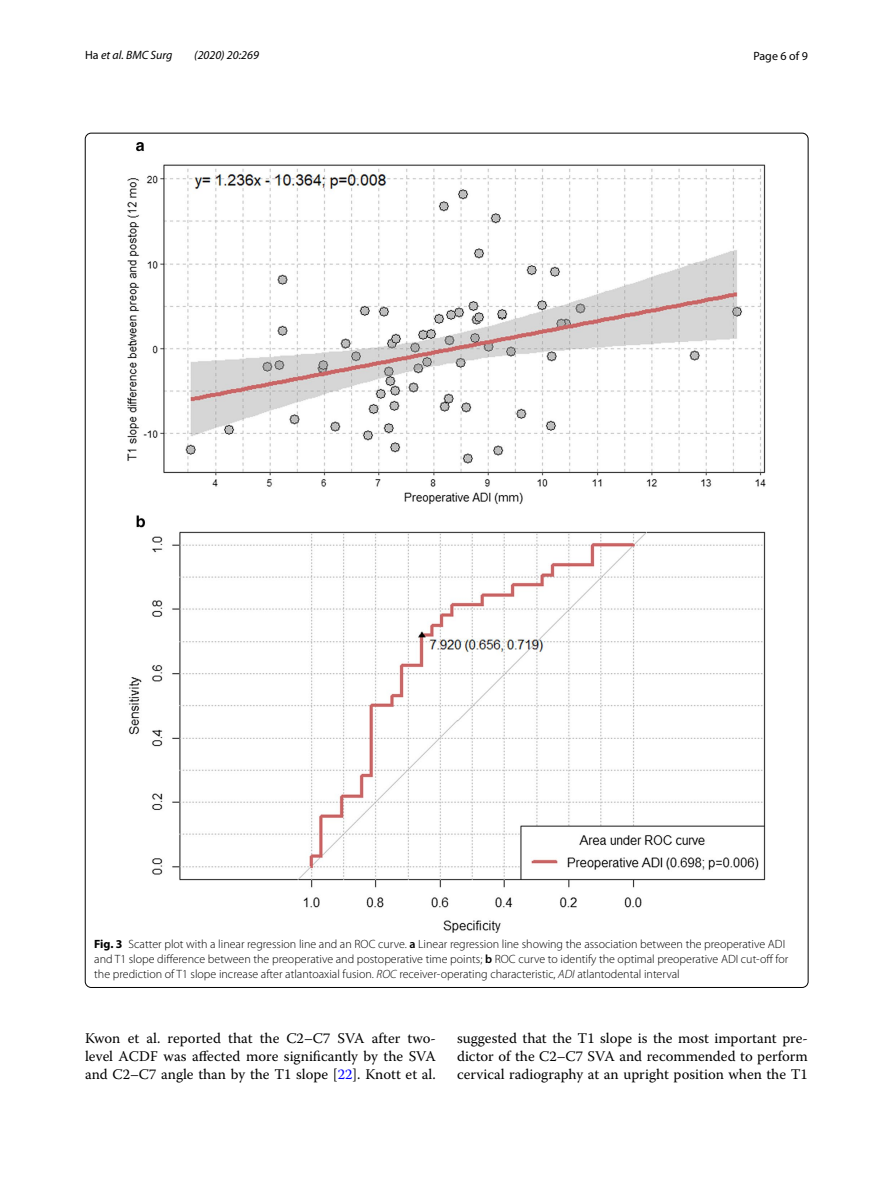
<style>
.page{position:relative;width:893px;height:1187px;background:#fff}
.page>*{position:absolute;margin:0;border:0;box-sizing:border-box;transform-origin:0 0}
.t1{font:14.7px/18px "Warnock Pro";color:#000;text-align:justify}
.t2{font:300 12px/15px "Myriad Pro";color:#000}
.t3{font:italic 12px "Myriad Pro";color:#000}
.t4{font:12px "Myriad Pro";color:#000}
.s1{font-style:normal}
.s2{font-weight:700}
.s3{font-weight:600}
.s4{font-style:italic}
.s5{color:#00f}
</style>
<div class="page">
<img style="left:128px;top:142px;width:638px;height:790px">
<p class="t3" style="left:85px;top:48px;width:89px"><span class="s1">Ha</span> et al. BMC Surg</p>
<p class="t3" style="left:194px;top:48px;width:66px">(2020) 20:269</p>
<p class="t4" style="left:753px;top:48px;width:56px">Page 6 of 9</p>
<p class="t2" style="left:94px;top:936px;width:696px"><span class="s2">Fig. 3</span> Scatter plot with a linear regression line and an ROC curve. <span class="s3">a</span> Linear regression line showing the association between the preoperative ADI and T1 slope difference between the preoperative and postoperative time points; <span class="s3">b</span> ROC curve to identify the optimal preoperative ADI cut-off for the prediction of T1 slope increase after atlantoaxial fusion. <span class="s4">ROC</span> receiver-operating characteristic, <span class="s4">ADI</span> atlantodental interval</p>
<p class="t1" style="left:85px;top:1029px;width:352px">Kwon et al. reported that the C2–C7 SVA after two&shy;level ACDF was affected more significantly by the SVA and C2–C7 angle than by the T1 slope [<span class="s5">22</span>]. Knott et al.</p>
<p class="t1" style="left:457px;top:1029px;width:352px">suggested that the T1 slope is the most important pre&shy;dictor of the C2–C7 SVA and recommended to perform cervical radiography at an upright position when the T1</p>
</div>
